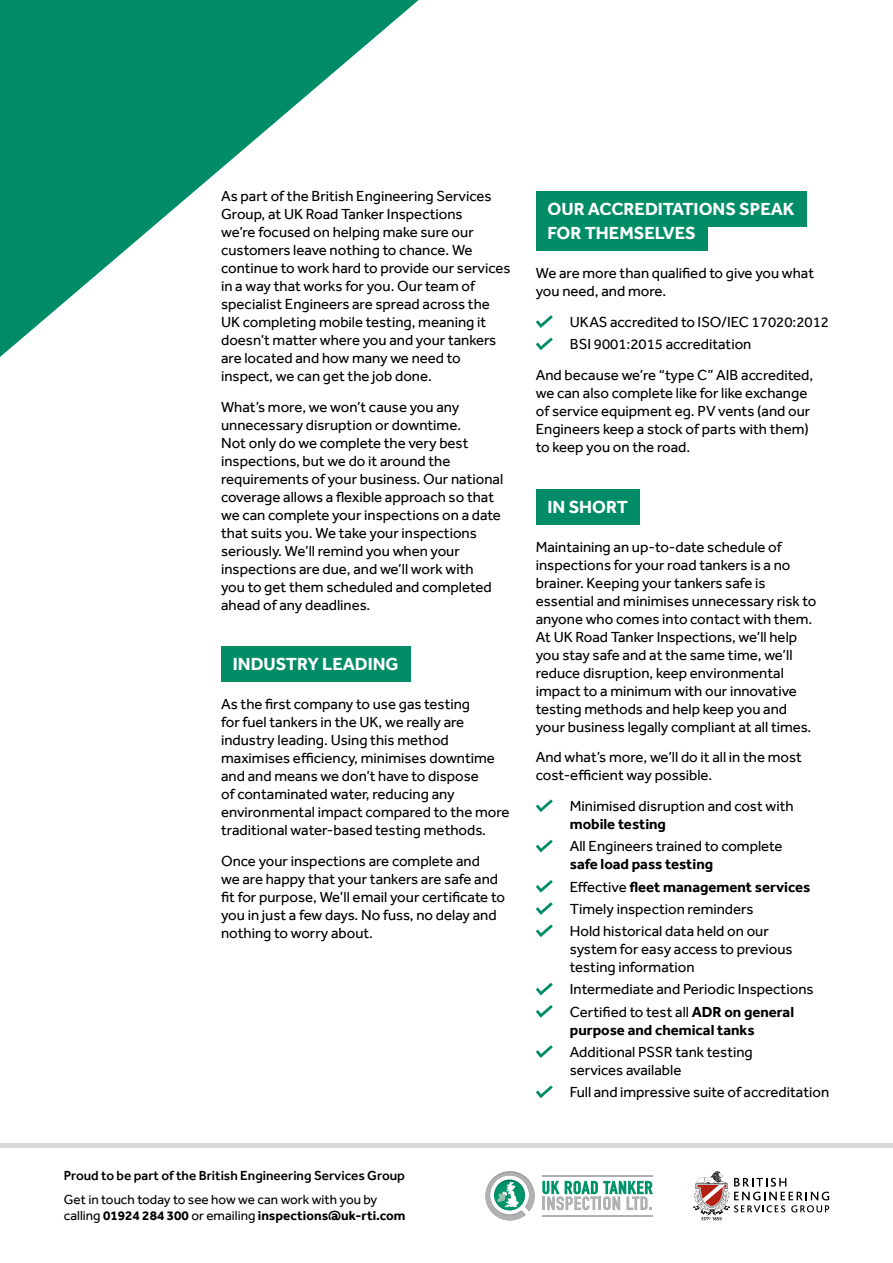
<style>
.page{position:relative;width:893px;height:1263px;background:#fff}
.page>*{position:absolute;margin:0;border:0;box-sizing:border-box;transform-origin:0 0}
.t1{font:700 18px/24.3px "Effra";color:#fff}
.t2{font:15px/18px "Effra";color:#000}
.t3{font:700 15px "Effra";color:#000}
.t4{font:13.5px/16.5px "Effra";color:#000}
.t5{font:500 13.5px "Effra";color:#000}
.s1{font-weight:700}
</style>
<div class="page">
<svg style="left:0;top:0;width:419px;height:357px"></svg>
<div style="left:221px;top:646px;width:189px;height:36px;background:#008c67"></div>
<div style="left:536px;top:489px;width:104px;height:35px;background:#008c67"></div>
<div style="left:536px;top:191px;width:270px;height:36px;background:#008c67"></div>
<div style="left:536px;top:216px;width:171px;height:35px;background:#008c67"></div>
<svg style="left:536px;top:315px;width:17px;height:13px"></svg>
<svg style="left:536px;top:337px;width:17px;height:13px"></svg>
<hr style="left:0;top:1143px;width:893px;height:4px;background:#d8d8d8">
<svg style="left:693px;top:1171px;width:136px;height:49px"></svg>
<svg style="left:536px;top:799px;width:17px;height:13px"></svg>
<svg style="left:536px;top:840px;width:17px;height:12px"></svg>
<svg style="left:536px;top:880px;width:17px;height:13px"></svg>
<svg style="left:536px;top:902px;width:17px;height:13px"></svg>
<svg style="left:536px;top:924px;width:17px;height:13px"></svg>
<svg style="left:536px;top:983px;width:17px;height:12px"></svg>
<svg style="left:536px;top:1005px;width:17px;height:13px"></svg>
<svg style="left:536px;top:1045px;width:17px;height:13px"></svg>
<svg style="left:536px;top:1085px;width:17px;height:13px"></svg>
<hr style="left:542px;top:1175px;width:111px;height:1px;background:#afaeb0">
<hr style="left:542px;top:1215px;width:111px;height:1px;background:#afaeb0">
<svg style="left:542px;top:1181px;width:111px;height:29px"></svg>
<svg style="left:485px;top:1171px;width:50px;height:49px"></svg>
<p class="t2" style="left:221px;top:187px;width:291px">As part of the British Engineering Services Group, at UK Road Tanker Inspections<br>we’re focused on helping make sure our customers leave nothing to chance. We continue to work hard to provide our services in a way that works for you. Our team of specialist Engineers are spread across the UK completing mobile testing, meaning it doesn’t matter where you and your tankers are located and how many we need to inspect, we can get the job done.</p>
<p class="t2" style="left:221px;top:398px;width:284px">What’s more, we won’t cause you any unnecessary disruption or downtime.<br>Not only do we complete the very best inspections, but we do it around the requirements of your business. Our national coverage allows a flexible approach so that we can complete your inspections on a date that suits you. We take your inspections seriously. We’ll remind you when your inspections are due, and we’ll work with<br>you to get them scheduled and completed ahead of any deadlines.</p>
<p class="t1" style="left:233px;top:652px;width:167px">INDUSTRY LEADING</p>
<p class="t2" style="left:221px;top:695px;width:290px">As the first company to use gas testing<br>for fuel tankers in the UK, we really are industry leading. Using this method maximises efficiency, minimises downtime and and means we don’t have to dispose<br>of contaminated water, reducing any environmental impact compared to the more traditional water-based testing methods.</p>
<p class="t2" style="left:221px;top:851px;width:285px">Once your inspections are complete and<br>we are happy that your tankers are safe and fit for purpose, We’ll email your certificate to you in just a few days. No fuss, no delay and nothing to worry about.</p>
<p class="t1" style="left:547px;top:197px;width:249px">OUR ACCREDITATIONS SPEAK<br>FOR THEMSELVES</p>
<p class="t2" style="left:536px;top:264px;width:280px">We are more than qualified to give you what you need, and more.</p>
<p class="t2" style="left:570px;top:311px;width:261px;line-height:22.2px">UKAS accredited to ISO/IEC 17020:2012<br>BSI 9001:2015 accreditation</p>
<p class="t2" style="left:536px;top:366px;width:279px">And because we’re “type C” AIB accredited, we can also complete like for like exchange of service equipment eg. PV vents (and our Engineers keep a stock of parts with them) to keep you on the road.</p>
<p class="t1" style="left:547px;top:494px;width:82px">IN SHORT</p>
<p class="t2" style="left:536px;top:537px;width:282px">Maintaining an up-to-date schedule of inspections for your road tankers is a no brainer. Keeping your tankers safe is essential and minimises unnecessary risk to anyone who comes into contact with them.<br>At UK Road Tanker Inspections, we’ll help you stay safe and at the same time, we’ll reduce disruption, keep environmental impact to a minimum with our innovative testing methods and help keep you and your business legally compliant at all times.</p>
<p class="t2" style="left:536px;top:748px;width:268px">And what’s more, we’ll do it all in the most cost-efficient way possible.</p>
<p class="t2" style="left:570px;top:797px;width:225px">Minimised disruption and cost with</p>
<p class="t3" style="left:570px;top:815px;width:98px">mobile testing</p>
<p class="t2" style="left:570px;top:837px;width:214px">All Engineers trained to complete</p>
<p class="t2" style="left:570px;top:853px;width:242px;line-height:22.2px"><span class="s1">safe load pass testing<br></span>Effective <span class="s1">fleet management services<br></span>Timely inspection reminders<br>Hold historical data held on our</p>
<p class="t2" style="left:570px;top:940px;width:224px">system for easy access to previous testing information</p>
<p class="t2" style="left:570px;top:978px;width:245px;line-height:22.2px">Intermediate and Periodic Inspections<br>Certified to test all <span class="s1">ADR on general</span></p>
<p class="t3" style="left:570px;top:1021px;width:186px">purpose and chemical tanks</p>
<p class="t2" style="left:570px;top:1043px;width:185px">Additional PSSR tank testing services available</p>
<p class="t2" style="left:570px;top:1083px;width:261px">Full and impressive suite of accreditation</p>
<p class="t5" style="left:64px;top:1167px;width:343px">Proud to be part of the British Engineering Services Group</p>
<p class="t4" style="left:64px;top:1191px;width:343px">Get in touch today to see how we can work with you by calling <span class="s1">01924 284 300</span> or emailing <span class="s1">inspections@uk-rti.com</span></p>
</div>
